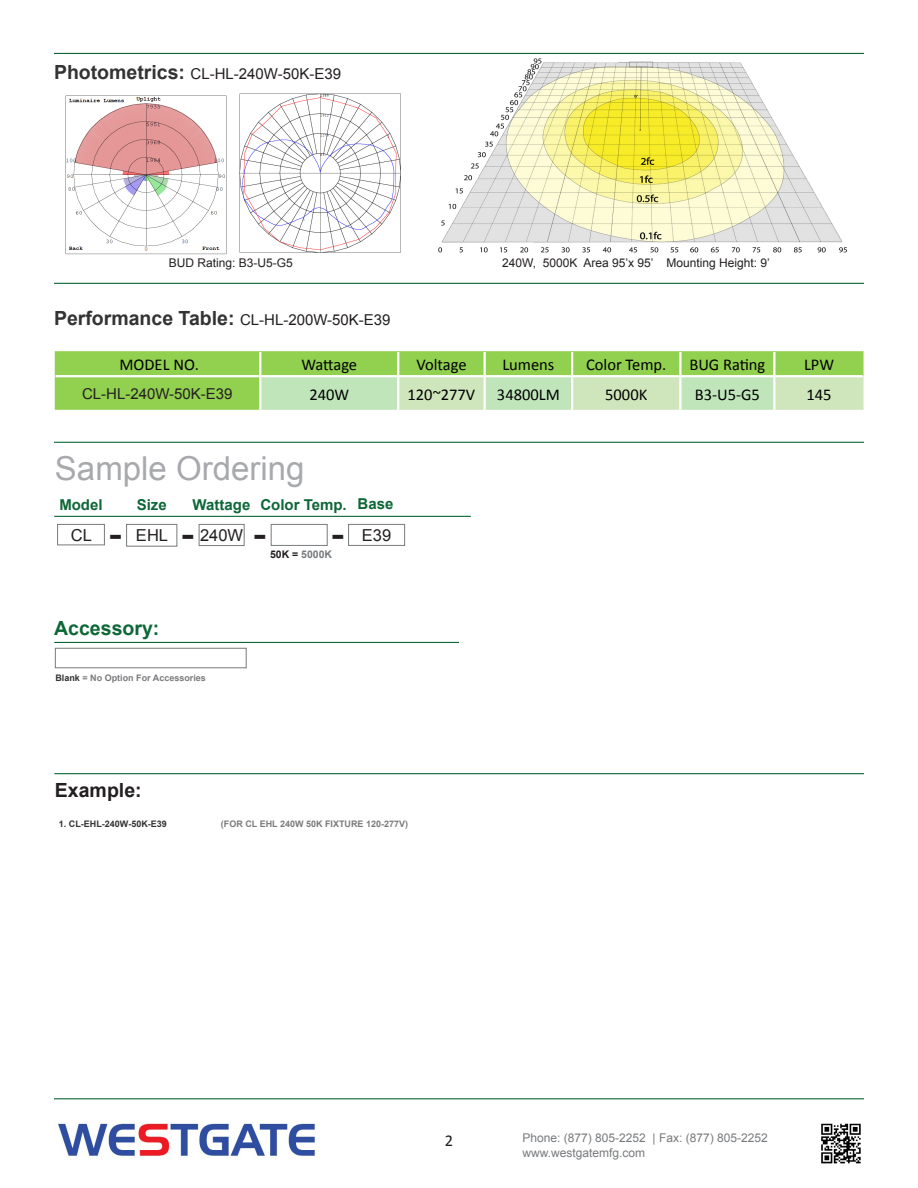
<style>
.page{position:relative;width:918px;height:1188px;background:#fff}
.page>*{position:absolute;margin:0;border:0;box-sizing:border-box;transform-origin:0 0}
.t1{font:33px "Arial";color:#a8a9ad}
.t2{font:700 28.5px "Verdana";color:#231f20}
.t3{font:700 19.5px "Arial";color:#0d6736}
.t4{font:700 19.5px "Arial";color:#231f20}
.t5{font:16.5px "Calibri";color:#000}
.t6{font:16.5px "Arial";color:#231f20}
.t7{font:16.5px "Calibri";color:#231f20}
.t8{font:15px "Arial";color:#231f20}
.t9{font:700 15px "Arial";color:#0d6736}
.t10{font:12px "Arial";color:#231f20}
.t11{font:12px "Arial";color:#787a7d}
.t12{font:700 10.5px "Arial";color:#787a7d}
.t13{font:700 9px "Arial";color:#7b7b7e}
.t14{font:700 9px "Arial";color:#7a7b7e}
.t15{font:700 9px "Arial";color:#333}
.s1{font-weight:700;font-size:19.5px;color:#333}
.s2{color:#323332}
.s3{color:#231f20}
.s4{font-style:inherit}
</style>
<div class="page">
<hr style="left:54px;top:53px;width:810px;height:1px;background:#0d6736">
<hr style="left:54px;top:283px;width:810px;height:1px;background:#0d6736">
<div style="left:55px;top:351px;width:809px;height:59px;background:#92d050"></div>
<svg style="left:261px;top:376px;width:603px;height:34px;background:#c8e5bc"></svg>
<hr style="left:259px;top:352px;width:2px;height:23px;background:#fff">
<hr style="left:397px;top:352px;width:2px;height:23px;background:#fff">
<hr style="left:484px;top:352px;width:2px;height:23px;background:#fff">
<hr style="left:571px;top:352px;width:2px;height:23px;background:#fff">
<hr style="left:679px;top:352px;width:3px;height:23px;background:#fff">
<hr style="left:773px;top:352px;width:2px;height:23px;background:#fff">
<hr style="left:259px;top:377px;width:2px;height:33px;background:#fff">
<hr style="left:397px;top:377px;width:2px;height:33px;background:#fff">
<hr style="left:484px;top:377px;width:2px;height:33px;background:#fff">
<hr style="left:571px;top:377px;width:2px;height:33px;background:#fff">
<hr style="left:679px;top:377px;width:3px;height:33px;background:#fff">
<hr style="left:773px;top:377px;width:2px;height:33px;background:#fff">
<hr style="left:56px;top:375px;width:204px;height:2px;background:#fff">
<hr style="left:260px;top:375px;width:138px;height:2px;background:#fff">
<hr style="left:398px;top:375px;width:87px;height:2px;background:#fff">
<hr style="left:485px;top:375px;width:87px;height:2px;background:#fff">
<hr style="left:572px;top:375px;width:108px;height:2px;background:#fff">
<hr style="left:680px;top:375px;width:94px;height:2px;background:#fff">
<hr style="left:774px;top:375px;width:89px;height:2px;background:#fff">
<hr style="left:54px;top:442px;width:810px;height:1px;background:#0d6736">
<img style="left:65px;top:95px;width:162px;height:160px">
<img style="left:239px;top:93px;width:162px;height:160px">
<img style="left:438px;top:58px;width:409px;height:195px">
<img style="left:58px;top:1123px;width:257px;height:34px">
<img style="left:821px;top:1123px;width:40px;height:41px">
<hr style="left:54px;top:1098px;width:810px;height:1px;background:#0d6736">
<div style="left:57px;top:524px;width:48px;height:21px;border:1px solid #787a7d"></div>
<div style="left:199px;top:524px;width:46px;height:22px;border:1px solid #787a7d"></div>
<div style="left:271px;top:524px;width:57px;height:22px;background:#fff;border:1px solid #787a7d"></div>
<div style="left:126px;top:524px;width:51px;height:23px;border:1px solid #787a7d"></div>
<div style="left:348px;top:524px;width:57px;height:22px;border:1px solid #787a7d"></div>
<hr style="left:54px;top:516px;width:417px;height:1px;background:#0d6736">
<div style="left:55px;top:648px;width:192px;height:20px;background:#fff;border:1px solid #787a7d"></div>
<hr style="left:54px;top:642px;width:405px;height:1px;background:#0d6736">
<hr style="left:54px;top:773px;width:810px;height:1px;background:#0d6736">
<p class="t8" style="left:54px;top:64px;width:289px"><span class="s1">Photometrics:</span> CL-HL-240W-50K-E39</p>
<p class="t10" style="left:169px;top:255px;width:126px">BUD Rating: B3-U5-G5</p>
<p class="t10" style="left:502px;top:255px;width:269px">240W, 5000K Area 95’x 95’ Mounting Height: 9’</p>
<p class="t8" style="left:54px;top:310px;width:338px"><span class="s1">Performance Table:</span> CL-HL-200W-50K-E39</p>
<p class="t5" style="left:119px;top:354px;width:81px">MODEL NO.</p>
<p class="t5" style="left:301px;top:354px;width:57px">Wattage</p>
<p class="t5" style="left:416px;top:354px;width:52px">Voltage</p>
<p class="t5" style="left:502px;top:354px;width:54px">Lumens</p>
<p class="t5" style="left:586px;top:354px;width:82px">Color Temp.</p>
<p class="t5" style="left:689px;top:354px;width:78px">BUG Rating</p>
<p class="t5" style="left:804px;top:354px;width:32px">LPW</p>
<p class="t8" style="left:82px;top:384px;width:152px">CL-HL-240W-50K-E39</p>
<p class="t5" style="left:309px;top:384px;width:41px">240W</p>
<p class="t5" style="left:408px;top:384px;width:69px">120~277V</p>
<p class="t5" style="left:497px;top:384px;width:64px">34800LM</p>
<p class="t5" style="left:605px;top:384px;width:44px">5000K</p>
<p class="t5" style="left:695px;top:384px;width:67px">B3-U5-G5</p>
<p class="t5" style="left:807px;top:384px;width:27px">145</p>
<p class="t1" style="left:55px;top:447px;width:251px">Sample Ordering</p>
<p class="t9" style="left:137px;top:495px;width:32px">Size</p>
<p class="t9" style="left:358px;top:494px;width:37px">Base</p>
<p class="t9" style="left:59px;top:495px;width:45px">Model</p>
<p class="t9" style="left:193px;top:495px;width:59px">Wattage</p>
<p class="t9" style="left:260px;top:495px;width:88px">Color Temp.</p>
<p class="t6" style="left:71px;top:524px;width:23px">CL</p>
<p class="t6" style="left:136px;top:525px;width:34px">EHL</p>
<p class="t6" style="left:200px;top:524px;width:45px">240W</p>
<p class="t6" style="left:362px;top:524px;width:31px">E39</p>
<p class="t2" style="left:109px;top:517px;width:15px">-</p>
<p class="t2" style="left:181px;top:517px;width:15px">-</p>
<p class="t2" style="left:253px;top:517px;width:15px">-</p>
<p class="t2" style="left:331px;top:517px;width:15px">-</p>
<p class="t3" style="left:54px;top:615px;width:107px">Accessory:</p>
<p class="t14" style="left:55px;top:672px;width:152px"><span class="s2">Blank</span> = No Option For Accessories</p>
<p class="t12" style="left:270px;top:548px;width:64px"><span class="s3">50K =</span> 5000K</p>
<p class="t4" style="left:55px;top:777px;width:88px">Example:</p>
<p class="t15" style="left:59px;top:818px;width:110px"><span class="s4">1.</span> CL-EHL-240W-50K-E39</p>
<p class="t13" style="left:221px;top:818px;width:189px">(FOR CL EHL 240W 50K FIXTURE 120-277V)</p>
<p class="t7" style="left:445px;top:1130px;width:10px">2</p>
<p class="t11" style="left:522px;top:1130px;width:247px">Phone: (877) 805-2252 | Fax: (877) 805-2252</p>
<p class="t11" style="left:522px;top:1145px;width:124px">www.westgatemfg.com</p>
</div>
